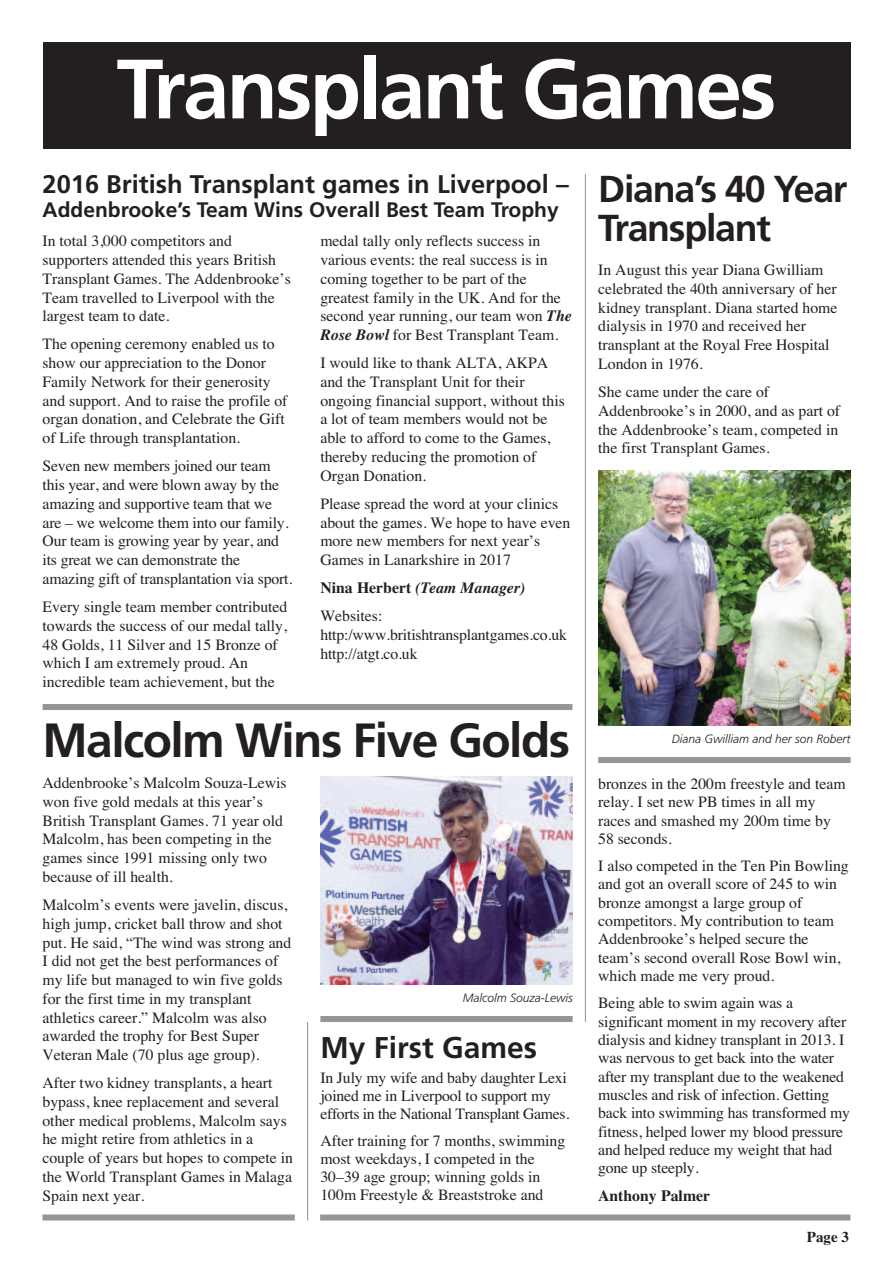
<style>
.page{position:relative;width:893px;height:1263px;background:#fff}
.page>*{position:absolute;margin:0;border:0;box-sizing:border-box;transform-origin:0 0}
.t1{font:700 84px "Frutiger";letter-spacing:-.035em;color:#fff}
.t2{font:700 48px "Frutiger";letter-spacing:-.035em;color:#231f20}
.t3{font:700 37.5px/39px "Frutiger";letter-spacing:-.035em;color:#231f20}
.t4{font:700 30px "Frutiger";color:#231f20}
.t5{font:700 25.5px "Frutiger";color:#231f20}
.t6{font:700 21px "Frutiger";color:#231f20}
.t7{font:15.75px/18.8px "Times";color:#231f20}
.t8{font:italic 700 15.75px/28.2px "Times";color:#231f20}
.t9{font:700 15.75px "Times";color:#231f20}
.t10{font:700 15px "Times";color:#231f20}
.t11{font:italic 300 12px "Frutiger";color:#231f20}
.s1{font-weight:700;font-style:italic}
.s2{font-style:normal}
.s3{font-weight:400;font-style:normal}
</style>
<div class="page">
<div style="left:43px;top:43px;width:807px;height:106px;background:#231f20"></div>
<img style="left:320px;top:776px;width:253px;height:209px">
<hr style="left:585px;top:174px;width:1px;height:848px;background:#939598">
<img style="left:598px;top:470px;width:252px;height:255px">
<div style="left:43px;top:704px;width:529px;height:6px;background:#939598"></div>
<div style="left:598px;top:757px;width:253px;height:6px;background:#939598"></div>
<div style="left:320px;top:1016px;width:253px;height:6px;background:#939598"></div>
<div style="left:43px;top:1214px;width:252px;height:6px;background:#939598"></div>
<div style="left:320px;top:1214px;width:530px;height:6px;background:#939598"></div>
<hr style="left:307px;top:1022px;width:1px;height:198px;background:#939598">
<h1 class="t1" style="left:117px;top:40px;width:661px">Transplant Games</h1>
<h3 class="t5" style="left:43px;top:169px;width:528px">2016 British Transplant games in Liverpool –</h3>
<h3 class="t6" style="left:43px;top:198px;width:518px">Addenbrooke’s Team Wins Overall Best Team Trophy</h3>
<p class="t7" style="left:43px;top:231px;width:250px">In total 3,000 competitors and supporters attended this years British Transplant Games. The Addenbrooke’s Team travelled to Liverpool with the largest team to date.</p>
<p class="t7" style="left:43px;top:335px;width:246px">The opening ceremony enabled us to show our appreciation to the Donor Family Network for their generosity and support. And to raise the profile of organ donation, and Celebrate the Gift of Life through transplantation.</p>
<p class="t7" style="left:43px;top:456px;width:251px">Seven new members joined our team this year, and were blown away by the amazing and supportive team that we are – we welcome them into our family.<br>Our team is growing year by year, and its great we can demonstrate the amazing gift of transplantation via sport.</p>
<p class="t7" style="left:43px;top:597px;width:246px">Every single team member contributed towards the success of our medal tally, 48 Golds, 11 Silver and 15 Bronze of which I am extremely proud. An incredible team achievement, but the</p>
<p class="t7" style="left:320px;top:231px;width:253px">medal tally only reflects success in various events: the real success is in coming together to be part of the greatest family in the UK. And for the second year running, our team won <span class="s1">The Rose Bowl</span> for Best Transplant Team.</p>
<p class="t7" style="left:320px;top:353px;width:246px">I would like to thank ALTA, AKPA and the Transplant Unit for their ongoing financial support, without this a lot of team members would not be able to afford to come to the Games, thereby reducing the promotion of<br>Organ Donation.</p>
<p class="t7" style="left:320px;top:494px;width:252px">Please spread the word at your clinics about the games. We hope to have even more new members for next year’s Games in Lanarkshire in 2017</p>
<p class="t8" style="left:320px;top:572px;width:206px"><span class="s2">Nina Herbert</span> (Team Manager)<br><span class="s3">Websites:</span></p>
<p class="t7" style="left:320px;top:625px;width:248px">http:/www.britishtransplantgames.co.uk http://atgt.co.uk</p>
<h2 class="t2" style="left:43px;top:712px;width:529px">Malcolm Wins Five Golds</h2>
<p class="t7" style="left:43px;top:773px;width:246px">Addenbrooke’s Malcolm Souza-Lewis won five gold medals at this year’s British Transplant Games. 71 year old Malcolm, has been competing in the games since 1991 missing only two because of ill health.</p>
<p class="t7" style="left:42px;top:895px;width:250px">Malcolm’s events were javelin, discus, high jump, cricket ball throw and shot put. He said, “The wind was strong and I did not get the best performances of my life but managed to win five golds for the first time in my transplant athletics career.” Malcolm was also awarded the trophy for Best Super Veteran Male (70 plus age group).</p>
<p class="t7" style="left:42px;top:1073px;width:252px">After two kidney transplants, a heart bypass, knee replacement and several other medical problems, Malcolm says he might retire from athletics in a couple of years but hopes to compete in the World Transplant Games in Malaga Spain next year.</p>
<p class="t11" style="left:463px;top:991px;width:111px">Malcolm Souza-Lewis</p>
<h3 class="t4" style="left:320px;top:1030px;width:218px">My First Games</h3>
<p class="t7" style="left:320px;top:1069px;width:250px;line-height:18px">In July my wife and baby daughter Lexi joined me in Liverpool to support my efforts in the National Transplant Games.</p>
<p class="t7" style="left:320px;top:1132px;width:246px;line-height:18px">After training for 7 months, swimming most weekdays, I competed in the 30–39 age group; winning golds in 100m Freestyle &amp; Breaststroke and</p>
<h3 class="t3" style="left:598px;top:170px;width:251px">Diana’s 40 Year<br>Transplant</h3>
<p class="t7" style="left:598px;top:260px;width:241px">In August this year Diana Gwilliam celebrated the 40th anniversary of her kidney transplant. Diana started home dialysis in 1970 and received her transplant at the Royal Free Hospital London in 1976.</p>
<p class="t7" style="left:598px;top:382px;width:243px">She came under the care of<br>Addenbrooke’s in 2000, and as part of the Addenbrooke’s team, competed in the first Transplant Games.</p>
<p class="t11" style="left:672px;top:732px;width:180px">Diana Gwilliam and her son Robert</p>
<p class="t7" style="left:598px;top:774px;width:249px;line-height:18.3px">bronzes in the 200m freestyle and team relay. I set new PB times in all my races and smashed my 200m time by<br>58 seconds.</p>
<p class="t7" style="left:598px;top:856px;width:252px;line-height:18.3px">I also competed in the Ten Pin Bowling and got an overall score of 245 to win bronze amongst a large group of competitors. My contribution to team Addenbrooke’s helped secure the team’s second overall Rose Bowl win, which made me very proud.</p>
<p class="t7" style="left:598px;top:994px;width:253px;line-height:18.3px">Being able to swim again was a significant moment in my recovery after dialysis and kidney transplant in 2013. I was nervous to get back into the water after my transplant due to the weakened muscles and risk of infection. Getting back into swimming has transformed my fitness, helped lower my blood pressure and helped reduce my weight that had gone up steeply.</p>
<p class="t9" style="left:598px;top:1180px;width:113px">Anthony Palmer</p>
<p class="t10" style="left:807px;top:1223px;width:44px">Page 3</p>
</div>
